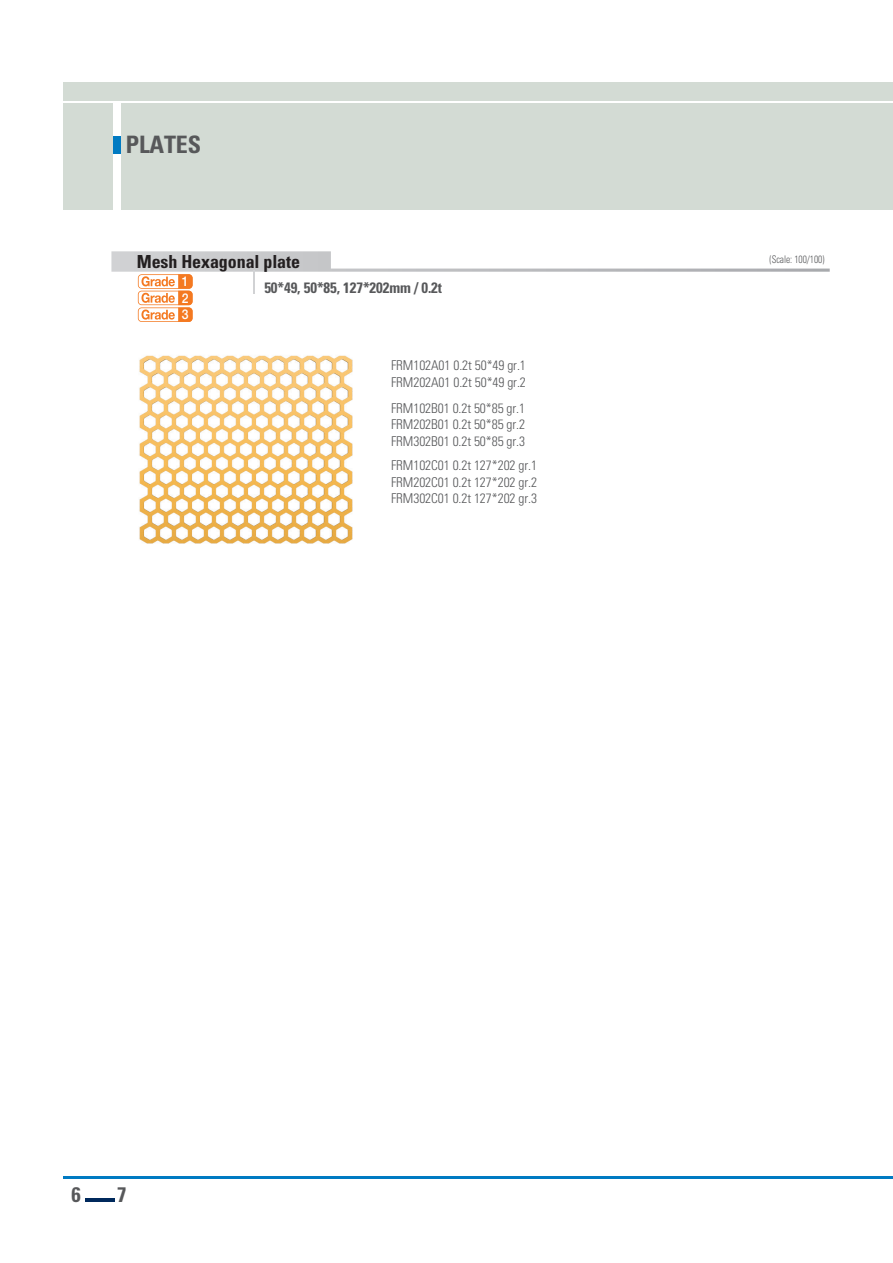
<style>
.page{position:relative;width:893px;height:1263px;background:#fff}
.page>*{position:absolute;margin:0;border:0;box-sizing:border-box;transform-origin:0 0}
.t1{font:24px "Univeconbol";letter-spacing:-.005em;color:#57585a}
.t2{font:21px "Univeconbol";color:#57585a}
.t3{font:18px "Univeconbol";letter-spacing:-.005em;color:#231f20}
.t4{font:15px "Univeconbol";letter-spacing:-.005em;color:#57585a}
.t5{font:13.5px/16.5px "Univeconlig";letter-spacing:-.005em;color:#57585a;text-align:justify}
.t6{font:500 13.5px/16.8px "Helvetica Neue";color:#fff;scale:.9 1}
.t7{font:10.5px "Univeconlig";letter-spacing:-.005em;color:#57585a;scale:.9 1}
</style>
<div class="page">
<div style="left:64px;top:83px;width:829px;height:127px;background:#d3dbd4"></div>
<hr style="left:57px;top:101px;width:836px;height:2px;background:#fff">
<hr style="left:63px;top:1176px;width:830px;height:3px;background:#007ac2">
<div style="left:113px;top:102px;width:8px;height:110px;background:#fff"></div>
<div style="left:113px;top:136px;width:8px;height:18px;background:#007ac2"></div>
<hr style="left:85px;top:1198px;width:29px;height:4px;background:#00295c">
<svg style="left:111px;top:251px;width:719px;height:71px"></svg>
<img style="left:139px;top:355px;width:214px;height:189px">
<p class="t1" style="left:126px;top:130px;width:77px">PLATES</p>
<p class="t3" style="left:137px;top:251px;width:165px">Mesh Hexagonal plate</p>
<p class="t4" style="left:264px;top:279px;width:179px">50*49, 50*85, 127*202mm / 0.2t</p>
<p class="t6" style="left:182px;top:273px;width:9px">1</p>
<p class="t6" style="left:182px;top:289px;width:9px">2<br>3</p>
<p class="t5" style="left:391px;top:357px;width:136px">FRM102A01 0.2t 50*49 gr.1<br>FRM202A01 0.2t 50*49 gr.2</p>
<p class="t5" style="left:391px;top:400px;width:136px">FRM102B01 0.2t 50*85 gr.1<br>FRM202B01 0.2t 50*85 gr.2<br>FRM302B01 0.2t 50*85 gr.3</p>
<p class="t5" style="left:391px;top:457px;width:147px">FRM102C01 0.2t 127*202 gr.1<br>FRM202C01 0.2t 127*202 gr.2<br>FRM302C01 0.2t 127*202 gr.3</p>
<p class="t7" style="left:770px;top:253px;width:62px">(Scale: 100/100)</p>
<p class="t2" style="left:71px;top:1181px;width:11px">6</p>
<p class="t2" style="left:117px;top:1181px;width:11px">7</p>
</div>
